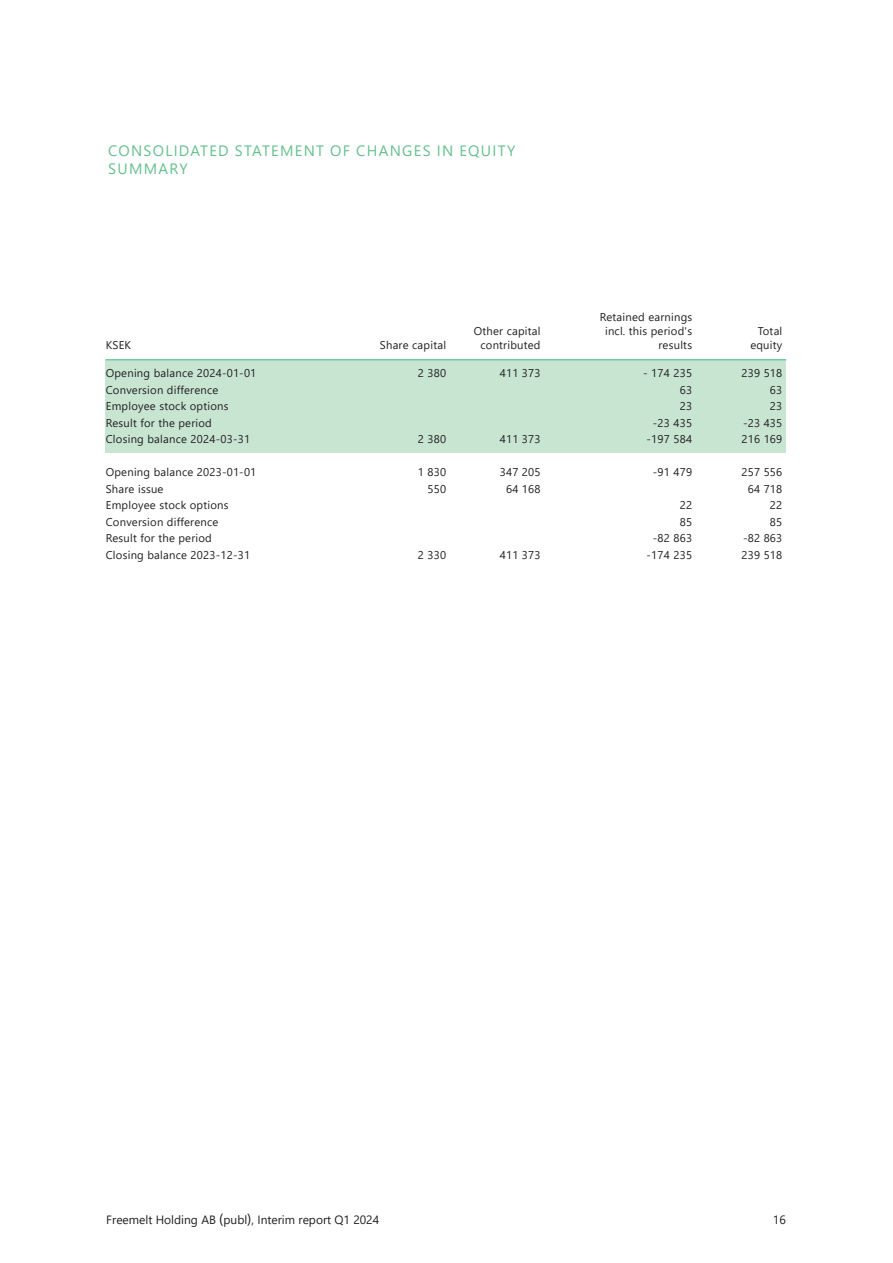
<style>
.page{position:relative;width:893px;height:1263px;background:#fff}
.page>*{position:absolute;margin:0;border:0;box-sizing:border-box;transform-origin:0 0}
.t1{font:15px "Segoe UI";letter-spacing:.085em;color:#65c08e}
.t2{font:12px "Segoe UI";color:#231f20}
.Tabellrubbe{font:11.25px "Segoe UI";letter-spacing:.02em;color:#231f20}
.s1{font-family:"Myriad Pro";font-size:15px}
</style>
<div class="page">
<div style="left:105px;top:359px;width:681px;height:94px;background:#c8e5d2"></div>
<hr style="left:106px;top:359px;width:680px;height:1px;background:#75c8a4">
<p class="t1" style="left:108px;top:136px;width:409px">CONSOLIDATED STATEMENT OF CHANGES IN EQUITY</p>
<p class="t1" style="left:108px;top:154px;width:81px">SUMMARY</p>
<p class="Tabellrubbe" style="left:600px;top:307px;width:94px">Retained earnings</p>
<p class="Tabellrubbe" style="left:474px;top:320px;width:68px">Other capital</p>
<p class="Tabellrubbe" style="left:605px;top:320px;width:89px">incl. this period's</p>
<p class="Tabellrubbe" style="left:758px;top:320px;width:26px">Total</p>
<p class="Tabellrubbe" style="left:106px;top:334px;width:27px">KSEK</p>
<p class="Tabellrubbe" style="left:380px;top:334px;width:68px">Share capital</p>
<p class="Tabellrubbe" style="left:480px;top:334px;width:62px">contributed</p>
<p class="Tabellrubbe" style="left:658px;top:334px;width:35px">results</p>
<p class="Tabellrubbe" style="left:750px;top:334px;width:33px">equity</p>
<p class="Tabellrubbe" style="left:106px;top:362px;width:152px">Opening balance 2024-01-01</p>
<p class="Tabellrubbe" style="left:418px;top:362px;width:30px">2 380</p>
<p class="Tabellrubbe" style="left:500px;top:362px;width:42px">411 373</p>
<p class="Tabellrubbe" style="left:643px;top:362px;width:50px">- 174 235</p>
<p class="Tabellrubbe" style="left:741px;top:362px;width:42px">239 518</p>
<p class="Tabellrubbe" style="left:106px;top:379px;width:114px">Conversion difference</p>
<p class="Tabellrubbe" style="left:680px;top:379px;width:14px">63</p>
<p class="Tabellrubbe" style="left:770px;top:379px;width:14px">63</p>
<p class="Tabellrubbe" style="left:106px;top:395px;width:124px">Employee stock options</p>
<p class="Tabellrubbe" style="left:680px;top:395px;width:14px">23</p>
<p class="Tabellrubbe" style="left:770px;top:395px;width:14px">23</p>
<p class="Tabellrubbe" style="left:106px;top:412px;width:108px">Result for the period</p>
<p class="Tabellrubbe" style="left:653px;top:412px;width:41px">-23 435</p>
<p class="Tabellrubbe" style="left:743px;top:412px;width:41px">-23 435</p>
<p class="Tabellrubbe" style="left:106px;top:428px;width:146px">Closing balance 2024-03-31</p>
<p class="Tabellrubbe" style="left:418px;top:428px;width:30px">2 380</p>
<p class="Tabellrubbe" style="left:500px;top:428px;width:42px">411 373</p>
<p class="Tabellrubbe" style="left:647px;top:428px;width:47px">-197 584</p>
<p class="Tabellrubbe" style="left:741px;top:428px;width:42px">216 169</p>
<p class="Tabellrubbe" style="left:106px;top:461px;width:152px">Opening balance 2023-01-01</p>
<p class="Tabellrubbe" style="left:418px;top:461px;width:30px">1 830</p>
<p class="Tabellrubbe" style="left:500px;top:461px;width:42px">347 205</p>
<p class="Tabellrubbe" style="left:653px;top:461px;width:41px">-91 479</p>
<p class="Tabellrubbe" style="left:741px;top:461px;width:42px">257 556</p>
<p class="Tabellrubbe" style="left:106px;top:478px;width:59px">Share issue</p>
<p class="Tabellrubbe" style="left:427px;top:478px;width:20px">550</p>
<p class="Tabellrubbe" style="left:506px;top:478px;width:36px">64 168</p>
<p class="Tabellrubbe" style="left:748px;top:478px;width:36px">64 718</p>
<p class="Tabellrubbe" style="left:106px;top:494px;width:124px">Employee stock options</p>
<p class="Tabellrubbe" style="left:680px;top:494px;width:14px">22</p>
<p class="Tabellrubbe" style="left:770px;top:494px;width:14px">22</p>
<p class="Tabellrubbe" style="left:106px;top:511px;width:114px">Conversion difference</p>
<p class="Tabellrubbe" style="left:680px;top:511px;width:14px">85</p>
<p class="Tabellrubbe" style="left:770px;top:511px;width:14px">85</p>
<p class="Tabellrubbe" style="left:106px;top:527px;width:108px">Result for the period</p>
<p class="Tabellrubbe" style="left:653px;top:527px;width:41px">-82 863</p>
<p class="Tabellrubbe" style="left:743px;top:527px;width:41px">-82 863</p>
<p class="Tabellrubbe" style="left:106px;top:544px;width:146px">Closing balance 2023-12-31</p>
<p class="Tabellrubbe" style="left:418px;top:544px;width:30px">2 330</p>
<p class="Tabellrubbe" style="left:500px;top:544px;width:42px">411 373</p>
<p class="Tabellrubbe" style="left:647px;top:544px;width:47px">-174 235</p>
<p class="Tabellrubbe" style="left:741px;top:544px;width:42px">239 518</p>
<p class="t2" style="left:106px;top:1208px;width:274px">Freemelt Holding AB <span class="s1">(</span>publ<span class="s1">)</span>, Interim report Q1 2024</p>
<p class="t2" style="left:773px;top:1208px;width:14px">16</p>
</div>
